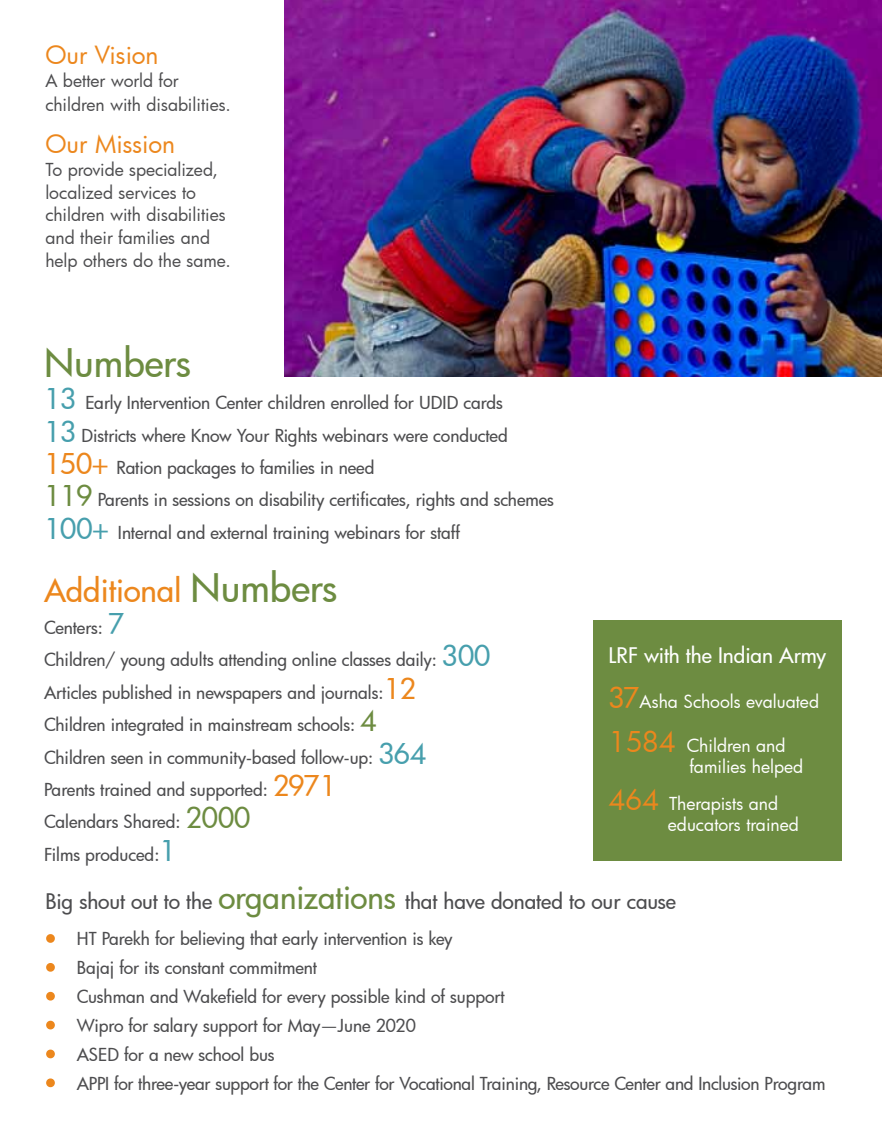
<style>
.page{position:relative;width:882px;height:1134px;background:#fff}
.page>*{position:absolute;margin:0;border:0;box-sizing:border-box;transform-origin:0 0}
.t1{font:500 38.5px "Futura";color:#6d8c41}
.t2{font:500 31.5px "Futura";letter-spacing:-.005em;color:#ec871d}
.t3{font:24.5px "Futura";color:#ec871d}
.t4{font:500 21px "Futura";letter-spacing:-.005em;color:#4d4d4f}
.t5{font:500 21px "Futura";letter-spacing:-.005em;color:#fff}
.t6{font:500 17.5px/32.4px "Futura";letter-spacing:-.005em;color:#4d4d4f}
.t7{font:17.5px/22.8px "Futura";color:#4d4d4f}
.t8{font:17.5px/21px "Futura";color:#fff}
.s1{font-size:28px;color:#479fad}
.s2{font-size:28px;color:#ec871d}
.s3{font-size:28px;color:#6d8c41}
.s4{font-size:38.5px;color:#6d8c41}
.s5{font-weight:500;font-size:28px;color:#ec871d}
.s6{font-size:31.5px;color:#6d8c41}
.s7{font-weight:400;color:#ec871d}
</style>
<div class="page">
<div style="left:593px;top:620px;width:249px;height:241px;background:#6d8c41"></div>
<svg style="left:46px;top:934px;width:9px;height:9px"></svg>
<svg style="left:46px;top:963px;width:9px;height:9px"></svg>
<svg style="left:46px;top:991px;width:9px;height:10px"></svg>
<svg style="left:46px;top:1020px;width:9px;height:10px"></svg>
<svg style="left:46px;top:1049px;width:9px;height:10px"></svg>
<svg style="left:46px;top:1078px;width:9px;height:10px"></svg>
<img style="left:285px;top:0;width:597px;height:377px">
<h3 class="t3" style="left:45px;top:38px;width:115px">Our Vision</h3>
<p class="t7" style="left:45px;top:68px;width:187px;line-height:24.5px">A better world for children with disabilities.</p>
<h3 class="t3" style="left:45px;top:128px;width:131px">Our Mission</h3>
<p class="t7" style="left:45px;top:158px;width:187px">To provide specialized, localized services to children with disabilities and their families and help others do the same.</p>
<h1 class="t1" style="left:44px;top:337px;width:148px">Numbers</h1>
<p class="t6" style="left:44px;top:386px;width:511px"><span class="s1">13</span> Early Intervention Center children enrolled for UDID cards<br><span class="s1">13</span> Districts where Know Your Rights webinars were conducted <span class="s2">150+</span> Ration packages to families in need<br><span class="s3">119</span> Parents in sessions on disability certificates, rights and schemes <span class="s1">100+</span> Internal and external training webinars for staff</p>
<h2 class="t2" style="left:44px;top:569px;width:295px">Additional <span class="s4">Numbers</span></h2>
<p class="t6" style="left:44px;top:611px;width:448px">Centers: <span class="s1">7<br></span>Children/ young adults attending online classes daily: <span class="s1">300<br></span>Articles published in newspapers and journals:<span class="s2">12<br></span>Children integrated in mainstream schools: <span class="s3">4<br></span>Children seen in community-based follow-up: <span class="s1">364<br></span>Parents trained and supported: <span class="s2">2971<br></span>Calendars Shared: <span class="s3">2000<br></span>Films produced:<span class="s1">1</span></p>
<p class="t5" style="left:609px;top:641px;width:219px">LRF with the Indian Army</p>
<p class="t8" style="left:609px;top:690px;width:212px"><span class="s5">37</span>Asha Schools evaluated</p>
<p class="t8" style="left:689px;top:735px;width:115px;text-indent:-81px"><span class="s2">1584</span> Children and families helped</p>
<p class="t8" style="left:668px;top:793px;width:133px;text-indent:-59px"><span class="s2">464</span> Therapists and educators trained</p>
<p class="t4" style="left:45px;top:887px;width:632px">Big shout out to the <span class="s6">organizations</span> that have donated to our cause</p>
<p class="t6" style="left:45px;top:922px;width:409px"><span class="s7">•</span> HT Parekh for believing that early intervention is key</p>
<p class="t6" style="left:45px;top:951px;width:273px"><span class="s7">•</span> Bajaj for its constant commitment</p>
<p class="t6" style="left:45px;top:980px;width:461px"><span class="s7">•</span> Cushman and Wakefield for every possible kind of support</p>
<p class="t6" style="left:45px;top:1009px;width:372px"><span class="s7">•</span> Wipro for salary support for May—June 2020</p>
<p class="t6" style="left:45px;top:1038px;width:231px"><span class="s7">•</span> ASED for a new school bus</p>
<p class="t6" style="left:45px;top:1067px;width:782px"><span class="s7">•</span> APPI for three-year support for the Center for Vocational Training, Resource Center and Inclusion Program</p>
</div>
